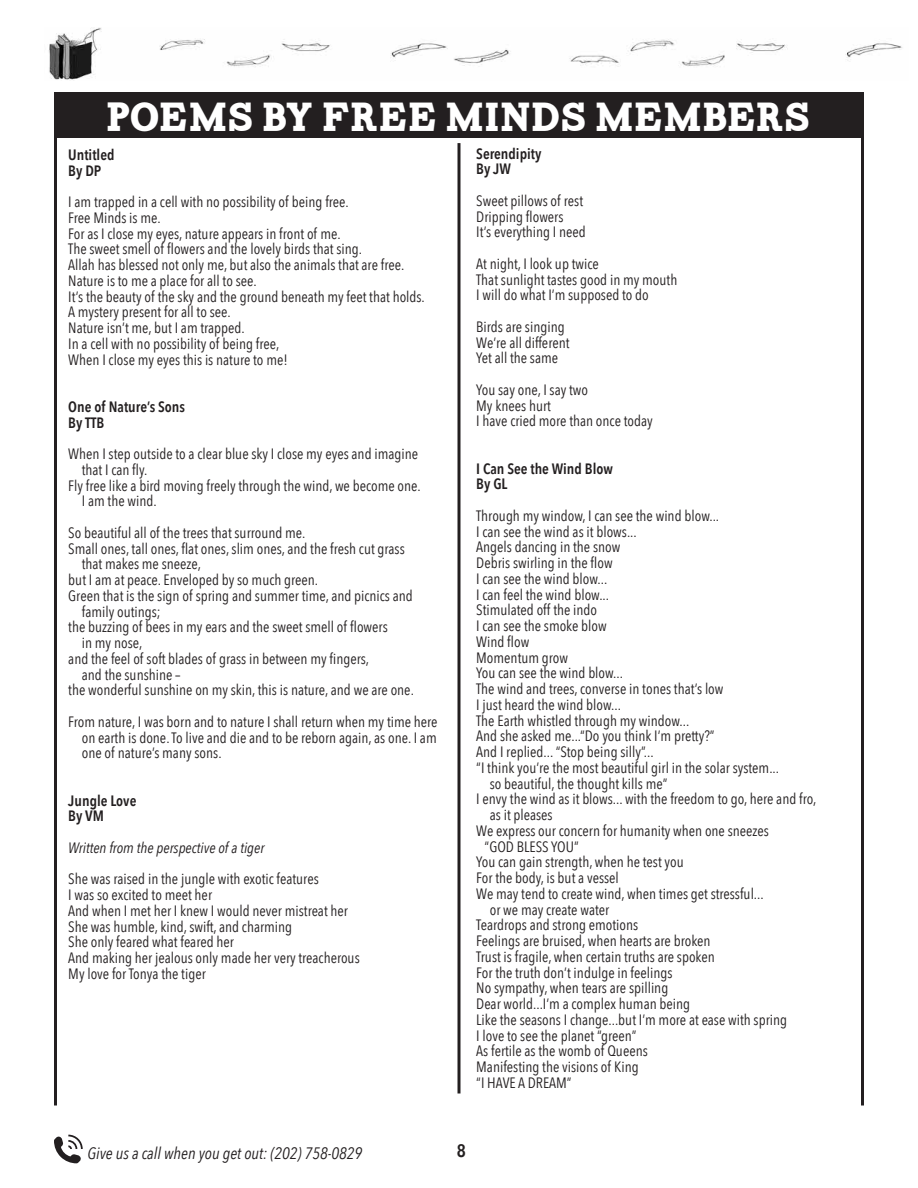
<style>
.page{position:relative;width:918px;height:1188px;background:#fff}
.page>*{position:absolute;margin:0;border:0;box-sizing:border-box;transform-origin:0 0}
.t1{font:40.5px "Carton";color:#fff}
.t2{font:600 18px "Avenir Next Condensed";color:#231f20}
.t3{font:italic 16.5px "Avenir Next Condensed";color:#231f20}
.t4{font:15px/15.8px "Avenir Next Condensed";color:#231f20}
.t5{font:600 15px/15.8px "Avenir Next Condensed";color:#231f20}
.t6{font:italic 15px "Avenir Next Condensed";color:#231f20}
</style>
<div class="page">
<img style="left:49px;top:27px;width:853px;height:53px">
<svg style="left:54px;top:1135px;width:29px;height:28px"></svg>
<div style="left:54px;top:93px;width:810px;height:45px;background:#231f20"></div>
<hr style="left:458px;top:143px;width:2px;height:951px;background:#231f20">
<h1 class="t1" style="left:106px;top:100px;width:706px">POEMS BY FREE MINDS MEMBERS</h1>
<p class="t5" style="left:68px;top:146px;width:48px">Untitled<br>By DP</p>
<p class="t4" style="left:68px;top:193px;width:358px">I am trapped in a cell with no possibility of being free.<br>Free Minds is me.<br>For as I close my eyes, nature appears in front of me.<br>The sweet smell of flowers and the lovely birds that sing.<br>Allah has blessed not only me, but also the animals that are free.<br>Nature is to me a place for all to see.<br>It’s the beauty of the sky and the ground beneath my feet that holds.<br>A mystery present for all to see.<br>Nature isn’t me, but I am trapped.<br>In a cell with no possibility of being free,<br>When I close my eyes this is nature to me!</p>
<p class="t5" style="left:68px;top:398px;width:118px">One of Nature’s Sons<br>By TTB</p>
<p class="t4" style="left:68px;top:445px;width:351px">When I step outside to a clear blue sky I close my eyes and imagine</p>
<p class="t4" style="left:82px;top:461px;width:67px">that I can fly.</p>
<p class="t4" style="left:68px;top:477px;width:354px">Fly free like a bird moving freely through the wind, we become one.</p>
<p class="t4" style="left:82px;top:493px;width:76px">I am the wind.</p>
<p class="t4" style="left:68px;top:524px;width:239px">So beautiful all of the trees that surround me.</p>
<p class="t4" style="left:68px;top:540px;width:338px">Small ones, tall ones, flat ones, slim ones, and the fresh cut grass</p>
<p class="t4" style="left:82px;top:556px;width:121px">that makes me sneeze,</p>
<p class="t4" style="left:68px;top:571px;width:251px">but I am at peace. Enveloped by so much green.</p>
<p class="t4" style="left:68px;top:587px;width:346px">Green that is the sign of spring and summer time, and picnics and</p>
<p class="t4" style="left:82px;top:603px;width:81px">family outings;</p>
<p class="t4" style="left:68px;top:619px;width:321px">the buzzing of bees in my ears and the sweet smell of flowers</p>
<p class="t4" style="left:82px;top:634px;width:62px">in my nose,</p>
<p class="t4" style="left:68px;top:650px;width:302px">and the feel of soft blades of grass in between my fingers,</p>
<p class="t4" style="left:82px;top:666px;width:100px">and the sunshine –</p>
<p class="t4" style="left:68px;top:682px;width:347px">the wonderful sunshine on my skin, this is nature, and we are one.</p>
<p class="t4" style="left:82px;top:713px;width:357px;text-align:justify;text-indent:-14px">From nature, I was born and to nature I shall return when my time here on earth is done. To live and die and to be reborn again, as one. I am one of nature’s many sons.</p>
<p class="t5" style="left:68px;top:792px;width:70px">Jungle Love<br>By VM</p>
<p class="t6" style="left:68px;top:839px;width:198px">Written from the perspective of a tiger</p>
<p class="t4" style="left:68px;top:871px;width:293px">She was raised in the jungle with exotic features<br>I was so excited to meet her<br>And when I met her I knew I would never mistreat her She was humble, kind, swift, and charming<br>She only feared what feared her<br>And making her jealous only made her very treacherous My love for Tonya the tiger</p>
<p class="t5" style="left:476px;top:145px;width:67px">Serendipity<br>By JW</p>
<p class="t4" style="left:476px;top:192px;width:111px">Sweet pillows of rest<br>Dripping flowers<br>It’s everything I need</p>
<p class="t4" style="left:476px;top:255px;width:203px">At night, I look up twice<br>That sunlight tastes good in my mouth<br>I will do what I’m supposed to do</p>
<p class="t4" style="left:476px;top:318px;width:95px">Birds are singing<br>We’re all different<br>Yet all the same</p>
<p class="t4" style="left:476px;top:381px;width:178px">You say one, I say two<br>My knees hurt<br>I have cried more than once today</p>
<p class="t5" style="left:476px;top:460px;width:138px">I Can See the Wind Blow<br>By GL</p>
<p class="t4" style="left:476px;top:507px;width:244px">Through my window, I can see the wind blow...</p>
<p class="t4" style="left:476px;top:523px;width:162px">I can see the wind as it blows...</p>
<p class="t4" style="left:476px;top:539px;width:146px">Angels dancing in the snow</p>
<p class="t4" style="left:476px;top:554px;width:138px">Debris swirling in the flow</p>
<p class="t4" style="left:476px;top:570px;width:133px">I can see the wind blow...</p>
<p class="t4" style="left:476px;top:586px;width:134px">I can feel the wind blow...</p>
<p class="t4" style="left:476px;top:602px;width:122px">Stimulated off the indo</p>
<p class="t4" style="left:476px;top:617px;width:132px">I can see the smoke blow</p>
<p class="t4" style="left:476px;top:633px;width:55px">Wind flow</p>
<p class="t4" style="left:476px;top:649px;width:93px">Momentum grow</p>
<p class="t4" style="left:476px;top:665px;width:148px">You can see the wind blow...</p>
<p class="t4" style="left:476px;top:680px;width:249px">The wind and trees, converse in tones that’s low</p>
<p class="t4" style="left:476px;top:696px;width:146px">I just heard the wind blow...</p>
<p class="t4" style="left:476px;top:712px;width:215px">The Earth whistled through my window...</p>
<p class="t4" style="left:476px;top:728px;width:240px">And she asked me...“Do you think I’m pretty?”</p>
<p class="t4" style="left:476px;top:743px;width:179px">And I replied... “Stop being silly”...</p>
<p class="t4" style="left:476px;top:759px;width:304px">“I think you’re the most beautiful girl in the solar system...</p>
<p class="t4" style="left:490px;top:775px;width:179px">so beautiful, the thought kills me”</p>
<p class="t4" style="left:476px;top:791px;width:342px">I envy the wind as it blows... with the freedom to go, here and fro,</p>
<p class="t4" style="left:490px;top:806px;width:64px">as it pleases</p>
<p class="t4" style="left:476px;top:822px;width:294px">We express our concern for humanity when one sneezes</p>
<p class="t4" style="left:485px;top:838px;width:96px">“GOD BLESS YOU”</p>
<p class="t4" style="left:476px;top:854px;width:209px">You can gain strength, when he test you</p>
<p class="t4" style="left:476px;top:869px;width:144px">For the body, is but a vessel</p>
<p class="t4" style="left:476px;top:885px;width:289px">We may tend to create wind, when times get stressful...</p>
<p class="t4" style="left:490px;top:901px;width:121px">or we may create water</p>
<p class="t4" style="left:476px;top:917px;width:163px">Teardrops and strong emotions</p>
<p class="t4" style="left:476px;top:932px;width:236px">Feelings are bruised, when hearts are broken</p>
<p class="t4" style="left:476px;top:948px;width:240px">Trust is fragile, when certain truths are spoken</p>
<p class="t4" style="left:476px;top:964px;width:198px">For the truth don’t indulge in feelings</p>
<p class="t4" style="left:476px;top:980px;width:194px">No sympathy, when tears are spilling</p>
<p class="t4" style="left:476px;top:995px;width:215px">Dear world...I’m a complex human being</p>
<p class="t4" style="left:476px;top:1011px;width:312px">Like the seasons I change...but I’m more at ease with spring</p>
<p class="t4" style="left:476px;top:1027px;width:162px">I love to see the planet “green”</p>
<p class="t4" style="left:476px;top:1043px;width:173px">As fertile as the womb of Queens</p>
<p class="t4" style="left:476px;top:1058px;width:164px">Manifesting the visions of King</p>
<p class="t4" style="left:476px;top:1074px;width:97px">“I HAVE A DREAM”</p>
<p class="t3" style="left:87px;top:1143px;width:276px">Give us a call when you get out: (202) 758-0829</p>
<p class="t2" style="left:457px;top:1135px;width:10px">8</p>
</div>
